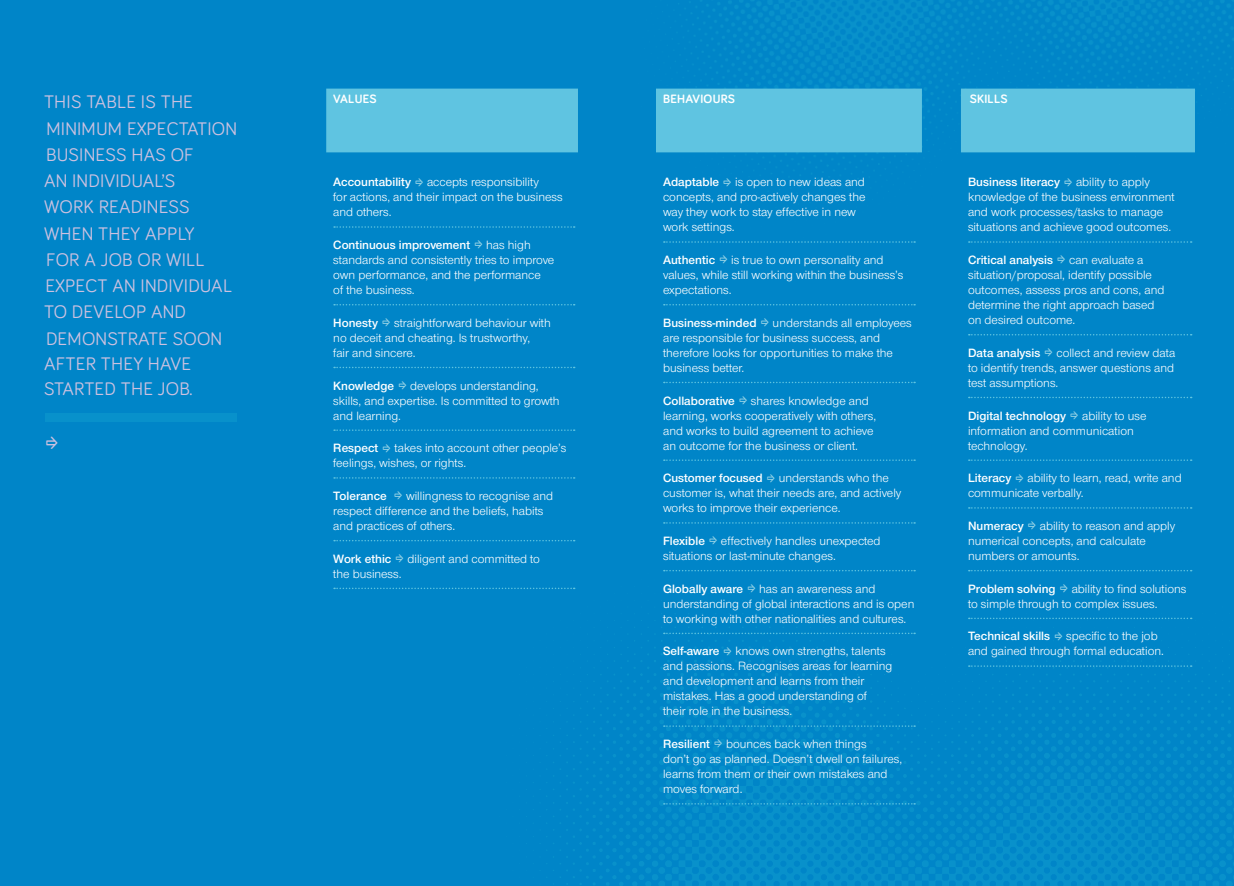
<style>
.page{position:relative;width:1234px;height:886px;background:#fff}
.page>*{position:absolute;margin:0;border:0;box-sizing:border-box;transform-origin:0 0}
.t1{font:25px "Ingrid Mono";color:#cdc1e0}
.t2{font:18.75px/26px "Bariol";letter-spacing:.01em;color:#cdc1e0}
.t3{font:12.5px/15px "Nimbus Sans Novus T";color:#fff}
.t4{font:700 12.5px "Bariol";letter-spacing:.02em;color:#fff}
.s1{font-weight:600}
.s2{font-family:"Ingrid Mono";font-size:16.25px;color:#98d4e6}
</style>
<div class="page">
<div style="left:0;top:0;width:1233px;height:886px;background:#0085c8"></div>
<img style="left:446px;top:429px;width:786px;height:457px">
<img style="left:571px;top:0;width:662px;height:399px">
<svg style="left:326px;top:89px;width:868px;height:63px;background:#52bbdd"></svg>
<svg style="left:334px;top:226px;width:240px;height:2px"></svg>
<svg style="left:334px;top:304px;width:240px;height:1px"></svg>
<svg style="left:334px;top:367px;width:240px;height:1px"></svg>
<svg style="left:334px;top:429px;width:240px;height:2px"></svg>
<svg style="left:334px;top:477px;width:240px;height:2px"></svg>
<svg style="left:334px;top:540px;width:240px;height:1px"></svg>
<svg style="left:334px;top:588px;width:240px;height:1px"></svg>
<svg style="left:663px;top:241px;width:251px;height:2px"></svg>
<svg style="left:663px;top:304px;width:251px;height:1px"></svg>
<svg style="left:663px;top:382px;width:251px;height:1px"></svg>
<svg style="left:663px;top:459px;width:251px;height:2px"></svg>
<svg style="left:663px;top:522px;width:251px;height:2px"></svg>
<svg style="left:663px;top:570px;width:251px;height:1px"></svg>
<svg style="left:663px;top:633px;width:251px;height:1px"></svg>
<svg style="left:663px;top:725px;width:251px;height:2px"></svg>
<svg style="left:663px;top:803px;width:251px;height:1px"></svg>
<svg style="left:968px;top:241px;width:223px;height:2px"></svg>
<svg style="left:968px;top:334px;width:223px;height:1px"></svg>
<svg style="left:968px;top:397px;width:223px;height:1px"></svg>
<svg style="left:968px;top:459px;width:223px;height:2px"></svg>
<svg style="left:968px;top:507px;width:223px;height:2px"></svg>
<svg style="left:968px;top:570px;width:223px;height:1px"></svg>
<svg style="left:968px;top:618px;width:223px;height:1px"></svg>
<svg style="left:968px;top:665px;width:223px;height:2px"></svg>
<div style="left:45px;top:413px;width:192px;height:9px;background:#0891cb"></div>
<h2 class="t2" style="left:44px;top:88px;width:194px">THIS TABLE IS THE<br>MINIMUM EXPECTATION<br>BUSINESS HAS OF<br>AN INDIVIDUAL’S<br>WORK READINESS<br>WHEN THEY APPLY<br>FOR A JOB OR WILL<br>EXPECT AN INDIVIDUAL<br>TO DEVELOP AND<br>DEMONSTRATE SOON<br>AFTER THEY HAVE<br>STARTED THE JOB.</h2>
<p class="t4" style="left:333px;top:91px;width:45px">VALUES</p>
<p class="t4" style="left:663px;top:91px;width:73px">BEHAVIOURS</p>
<p class="t4" style="left:969px;top:91px;width:39px">SKILLS</p>
<p class="t3" style="left:333px;top:174px;width:231px"><span class="s1">Accountability</span> <span class="s2">⇒</span> accepts responsibility<br>for actions, and their impact on the business and others.</p>
<p class="t3" style="left:333px;top:237px;width:222px"><span class="s1">Continuous improvement</span> <span class="s2">⇒</span> has high standards and consistently tries to improve own performance, and the performance<br>of the business.</p>
<p class="t3" style="left:333px;top:315px;width:219px"><span class="s1">Honesty</span> <span class="s2">⇒</span> straightforward behaviour with no deceit and cheating. Is trustworthy,<br>fair and sincere.</p>
<p class="t3" style="left:333px;top:378px;width:228px"><span class="s1">Knowledge</span> <span class="s2">⇒</span> develops understanding, skills, and expertise. Is committed to growth and learning.</p>
<p class="t3" style="left:333px;top:440px;width:235px"><span class="s1">Respect</span> <span class="s2">⇒</span> takes into account other people’s feelings, wishes, or rights.</p>
<p class="t3" style="left:333px;top:488px;width:221px"><span class="s1">Tolerance</span> <span class="s2">⇒</span> willingness to recognise and respect difference and the beliefs, habits and practices of others.</p>
<p class="t3" style="left:333px;top:551px;width:208px"><span class="s1">Work ethic</span> <span class="s2">⇒</span> diligent and committed to the business.</p>
<p class="t3" style="left:663px;top:174px;width:204px"><span class="s1">Adaptable</span> <span class="s2">⇒</span> is open to new ideas and concepts, and pro-actively changes the way they work to stay effective in new work settings.</p>
<p class="t3" style="left:663px;top:252px;width:242px"><span class="s1">Authentic</span> <span class="s2">⇒</span> is true to own personality and values, while still working within the business’s expectations.</p>
<p class="t3" style="left:663px;top:315px;width:250px"><span class="s1">Business-minded</span> <span class="s2">⇒</span> understands all employees are responsible for business success, and therefore looks for opportunities to make the business better.</p>
<p class="t3" style="left:663px;top:393px;width:215px"><span class="s1">Collaborative</span> <span class="s2">⇒</span> shares knowledge and learning, works cooperatively with others, and works to build agreement to achieve an outcome for the business or client.</p>
<p class="t3" style="left:663px;top:470px;width:240px"><span class="s1">Customer focused</span> <span class="s2">⇒</span> understands who the customer is, what their needs are, and actively works to improve their experience.</p>
<p class="t3" style="left:663px;top:533px;width:219px"><span class="s1">Flexible</span> <span class="s2">⇒</span> effectively handles unexpected situations or last-minute changes.</p>
<p class="t3" style="left:663px;top:581px;width:253px"><span class="s1">Globally aware</span> <span class="s2">⇒</span> has an awareness and understanding of global interactions and is open to working with other nationalities and cultures.</p>
<p class="t3" style="left:663px;top:643px;width:231px"><span class="s1">Self-aware</span> <span class="s2">⇒</span> knows own strengths, talents and passions. Recognises areas for learning and development and learns from their mistakes. Has a good understanding of their role in the business.</p>
<p class="t3" style="left:663px;top:736px;width:240px"><span class="s1">Resilient</span> <span class="s2">⇒</span> bounces back when things<br>don’t go as planned. Doesn’t dwell on failures, learns from them or their own mistakes and moves forward.</p>
<p class="t3" style="left:967px;top:174px;width:208px"><span class="s1">Business literacy</span> <span class="s2">⇒</span> ability to apply knowledge of the business environment and work processes/tasks to manage situations and achieve good outcomes.</p>
<p class="t3" style="left:967px;top:252px;width:198px"><span class="s1">Critical analysis</span> <span class="s2">⇒</span> can evaluate a situation/proposal, identify possible outcomes, assess pros and cons, and determine the right approach based on desired outcome.</p>
<p class="t3" style="left:967px;top:345px;width:209px;text-align:justify"><span class="s1">Data analysis</span> <span class="s2">⇒</span> collect and review data to identify trends, answer questions and test assumptions.</p>
<p class="t3" style="left:967px;top:408px;width:180px"><span class="s1">Digital technology</span> <span class="s2">⇒</span> ability to use information and communication technology.</p>
<p class="t3" style="left:967px;top:470px;width:215px"><span class="s1">Literacy</span> <span class="s2">⇒</span> ability to learn, read, write and communicate verbally.</p>
<p class="t3" style="left:967px;top:518px;width:209px"><span class="s1">Numeracy</span> <span class="s2">⇒</span> ability to reason and apply numerical concepts, and calculate numbers or amounts.</p>
<p class="t3" style="left:967px;top:581px;width:220px"><span class="s1">Problem solving</span> <span class="s2">⇒</span> ability to find solutions to simple through to complex issues.</p>
<p class="t3" style="left:967px;top:628px;width:197px"><span class="s1">Technical skills</span> <span class="s2">⇒</span> specific to the job and gained through formal education.</p>
<h1 class="t1" style="left:59px;top:458px;width:16px;rotate:-180deg">⇐</h1>
</div>
